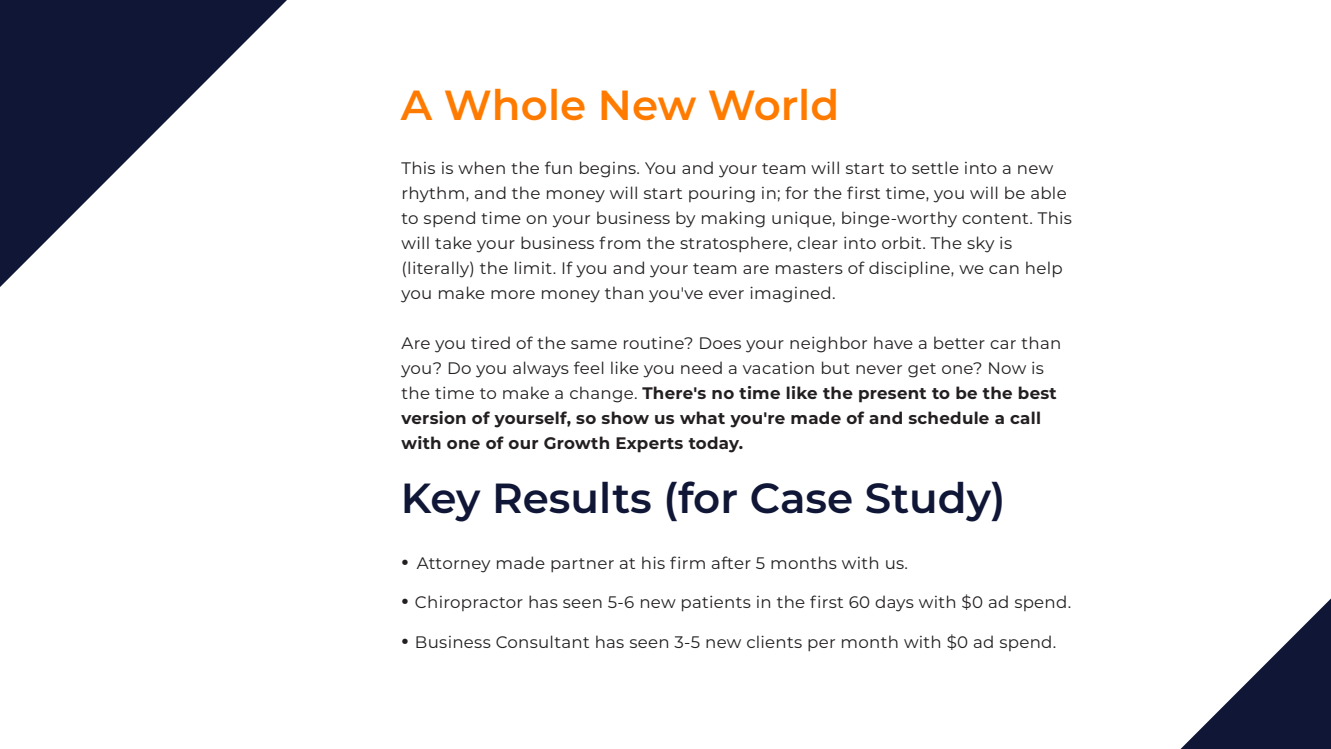
<style>
.page{position:relative;width:1331px;height:749px;background:#fff}
.page>*{position:absolute;margin:0;border:0;box-sizing:border-box;transform-origin:0 0}
.t1{font:600 42px "Montserrat";color:#101636}
.t2{font:600 42px "Montserrat";color:#ff7b00}
.t3{font:16.65px/24.9px "Montserrat";letter-spacing:.015em;color:#231f20}
.s1{font-weight:700}
.s2{font-family:"Myriad Pro";font-size:25.5px}
</style>
<div class="page">
<svg style="left:1181px;top:599px;width:149px;height:149px"></svg>
<svg style="left:0;top:0;width:287px;height:287px"></svg>
<h1 class="t2" style="left:401px;top:75px;width:440px">A Whole New World</h1>
<p class="t3" style="left:401px;top:155px;width:672px">This is when the fun begins. You and your team will start to settle into a new rhythm, and the money will start pouring in; for the first time, you will be able to spend time on your business by making unique, binge-worthy content. This will take your business from the stratosphere, clear into orbit. The sky is (literally) the limit. If you and your team are masters of discipline, we can help you make more money than you've ever imagined.</p>
<p class="t3" style="left:401px;top:330px;width:661px">Are you tired of the same routine? Does your neighbor have a better car than you? Do you always feel like you need a vacation but never get one? Now is the time to make a change. <span class="s1">There's no time like the present to be the best version of yourself, so show us what you're made of and schedule a call with one of our Growth Experts today.</span></p>
<h1 class="t1" style="left:401px;top:468px;width:606px">Key Results (for Case Study)</h1>
<p class="t3" style="left:401px;top:549px;width:508px"><span class="s2">•</span> Attorney made partner at his firm after 5 months with us.</p>
<p class="t3" style="left:401px;top:589px;width:671px"><span class="s2">•</span> Chiropractor has seen 5-6 new patients in the first 60 days with $0 ad spend.</p>
<p class="t3" style="left:401px;top:629px;width:656px"><span class="s2">•</span> Business Consultant has seen 3-5 new clients per month with $0 ad spend.</p>
</div>
